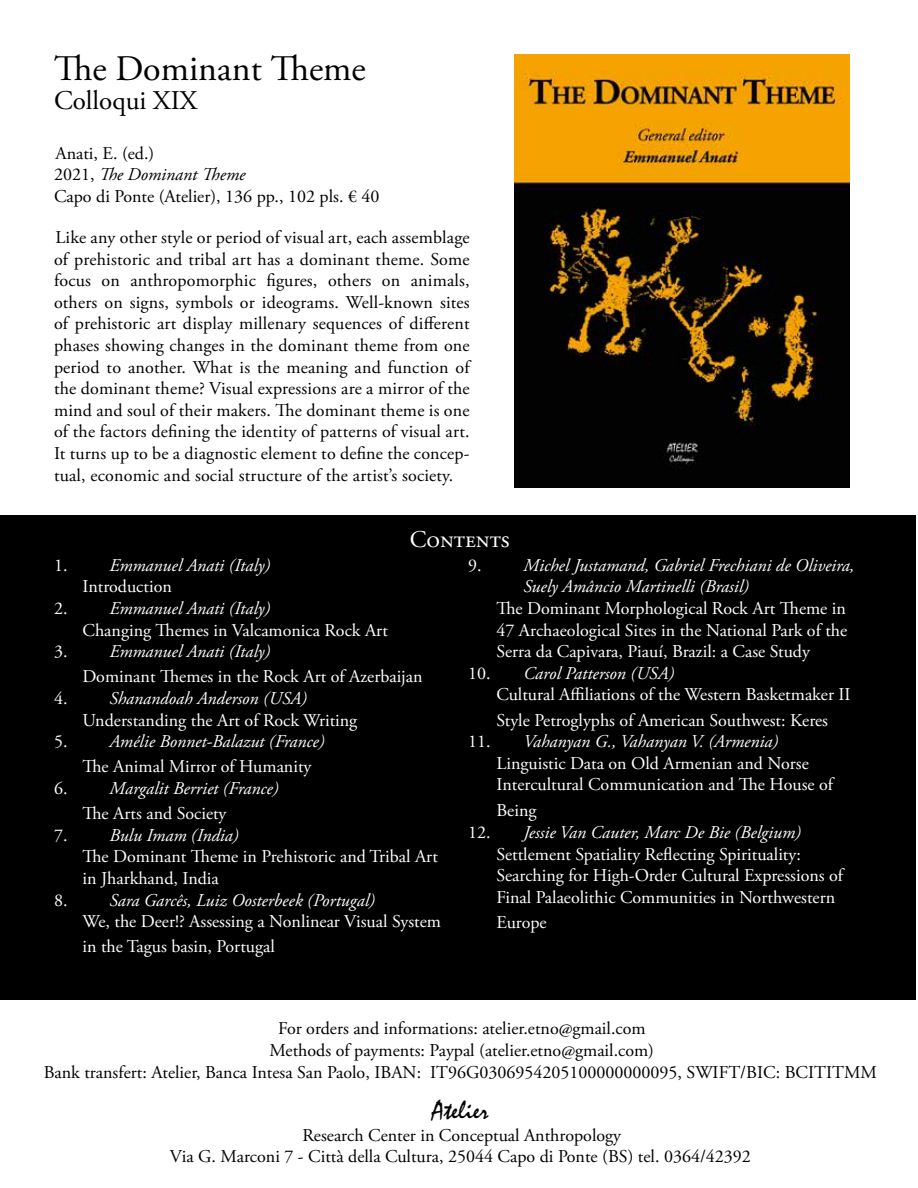
<style>
.page{position:relative;width:918px;height:1188px;background:#fff}
.page>*{position:absolute;margin:0;border:0;box-sizing:border-box;transform-origin:0 0}
.t1{font:36px "Adobe Garamond Pro";color:#000}
.t2{font:27px "Adobe Garamond Pro";color:#000}
.t3{font:27px "Mistral";color:#000}
.t4{font:24px "Adobe Garamond Pro";color:#fff}
.t5{font:18px/21.6px "Adobe Garamond Pro";color:#000;text-align:center}
.t6{font:18px/21.6px "Adobe Garamond Pro";color:#fff}
.t7{font:italic 18px/21.6px "Adobe Garamond Pro";color:#fff}
.s1{font-style:italic}
.s2{font-style:normal}
</style>
<div class="page">
<div style="left:0;top:515px;width:916px;height:485px;background:#000"></div>
<img style="left:515px;top:54px;width:335px;height:434px">
<h1 class="t1" style="left:54px;top:47px;width:313px">The Dominant Theme</h1>
<h2 class="t2" style="left:54px;top:84px;width:145px">Colloqui XIX</h2>
<p class="t5" style="left:54px;top:143px;width:327px;text-align:left">Anati, E. (ed.)<br>2021, <span class="s1">The Dominant Theme<br></span>Capo di Ponte (Atelier), 136 pp., 102 pls. € 40</p>
<p class="t5" style="left:54px;top:227px;width:417px;text-align:justify">Like any other style or period of visual art, each assemblage of prehistoric and tribal art has a dominant theme. Some focus on anthropomorphic figures, others on animals, others on signs, symbols or ideograms. Well-known sites of prehistoric art display millenary sequences of different phases showing changes in the dominant theme from one period to another. What is the meaning and function of the dominant theme? Visual expressions are a mirror of the mind and soul of their makers. The dominant theme is one of the factors defining the identity of patterns of visual art.<br>It turns up to be a diagnostic element to define the concep&shy;tual, economic and social structure of the artist’s society.</p>
<h3 class="t4" style="left:410px;top:525px;width:101px">Contents</h3>
<p class="t7" style="left:82px;top:555px;width:189px;text-indent:-28px"><span class="s2">1.</span> Emmanuel Anati (Italy)<br><span class="s2">Introduction</span></p>
<p class="t6" style="left:82px;top:598px;width:307px;text-indent:-28px">2. <span class="s1">Emmanuel Anati (Italy)<br></span>Changing Themes in Valcamonica Rock Art</p>
<p class="t6" style="left:82px;top:640px;width:342px;line-height:25.2px;text-indent:-28px">3. <span class="s1">Emmanuel Anati (Italy)<br></span>Dominant Themes in the Rock Art of Azerbaijan</p>
<p class="t6" style="left:82px;top:688px;width:276px;text-indent:-28px">4. <span class="s1">Shanandoah Anderson (USA)<br></span>Understanding the Art of Rock Writing</p>
<p class="t7" style="left:82px;top:729px;width:244px;line-height:25.2px;text-indent:-28px"><span class="s2">5.</span> Amélie Bonnet-Balazut (France)<br><span class="s2">The Animal Mirror of Humanity</span></p>
<p class="t7" style="left:82px;top:776px;width:197px;line-height:25.2px;text-indent:-28px"><span class="s2">6.</span> Margalit Berriet (France)<br><span class="s2">The Arts and Society</span></p>
<p class="t6" style="left:82px;top:825px;width:357px;text-indent:-28px">7. <span class="s1">Bulu Imam (India)<br></span>The Dominant Theme in Prehistoric and Tribal Art in Jharkhand, India</p>
<p class="t6" style="left:82px;top:890px;width:360px;text-indent:-28px">8. <span class="s1">Sara Garcês, Luiz Oosterbeek (Portugal)<br></span>We, the Deer!? Assessing a Nonlinear Visual System</p>
<p class="t6" style="left:82px;top:937px;width:194px">in the Tagus basin, Portugal</p>
<p class="t7" style="left:523px;top:555px;width:332px;text-indent:-55px"><span class="s2">9.</span> Michel Justamand, Gabriel Frechiani de Oliveira,<br>Suely Amâncio Martinelli (Brasil)</p>
<p class="t6" style="left:496px;top:598px;width:352px;text-align:justify">The Dominant Morphological Rock Art Theme in 47 Archaeological Sites in the National Park of the Serra da Capivara, Piauí, Brazil: a Case Study</p>
<p class="t6" style="left:496px;top:663px;width:356px;text-indent:-28px">10. <span class="s1">Carol Patterson (USA)<br></span>Cultural Affiliations of the Western Basketmaker II</p>
<p class="t6" style="left:496px;top:710px;width:333px">Style Petroglyphs of American Southwest: Keres</p>
<p class="t6" style="left:496px;top:731px;width:338px;text-indent:-28px">11. <span class="s1">Vahanyan G., Vahanyan V. (Armenia)<br></span>Linguistic Data on Old Armenian and Norse<br>Intercultural Communication and The House of</p>
<p class="t6" style="left:496px;top:800px;width:42px">Being</p>
<p class="t6" style="left:496px;top:822px;width:348px;text-indent:-28px">12. <span class="s1">Jessie Van Cauter, Marc De Bie (Belgium)<br></span>Settlement Spatiality Reflecting Spirituality:<br>Searching for High-Order Cultural Expressions of Final Palaeolithic Communities in Northwestern</p>
<p class="t6" style="left:496px;top:912px;width:52px">Europe</p>
<p class="t5" style="left:44px;top:1019px;width:835px">For orders and informations: atelier.etno@gmail.com<br>Methods of payments: Paypal (atelier.etno@gmail.com)<br>Bank transfert: Atelier, Banca Intesa San Paolo, IBAN: IT96G0306954205100000000095, SWIFT/BIC: BCITITMM</p>
<h2 class="t3" style="left:432px;top:1094px;width:58px">Atelier</h2>
<p class="t5" style="left:170px;top:1125px;width:583px">Research Center in Conceptual Anthropology<br>Via G. Marconi 7 - Città della Cultura, 25044 Capo di Ponte (BS) tel. 0364/42392</p>
</div>
